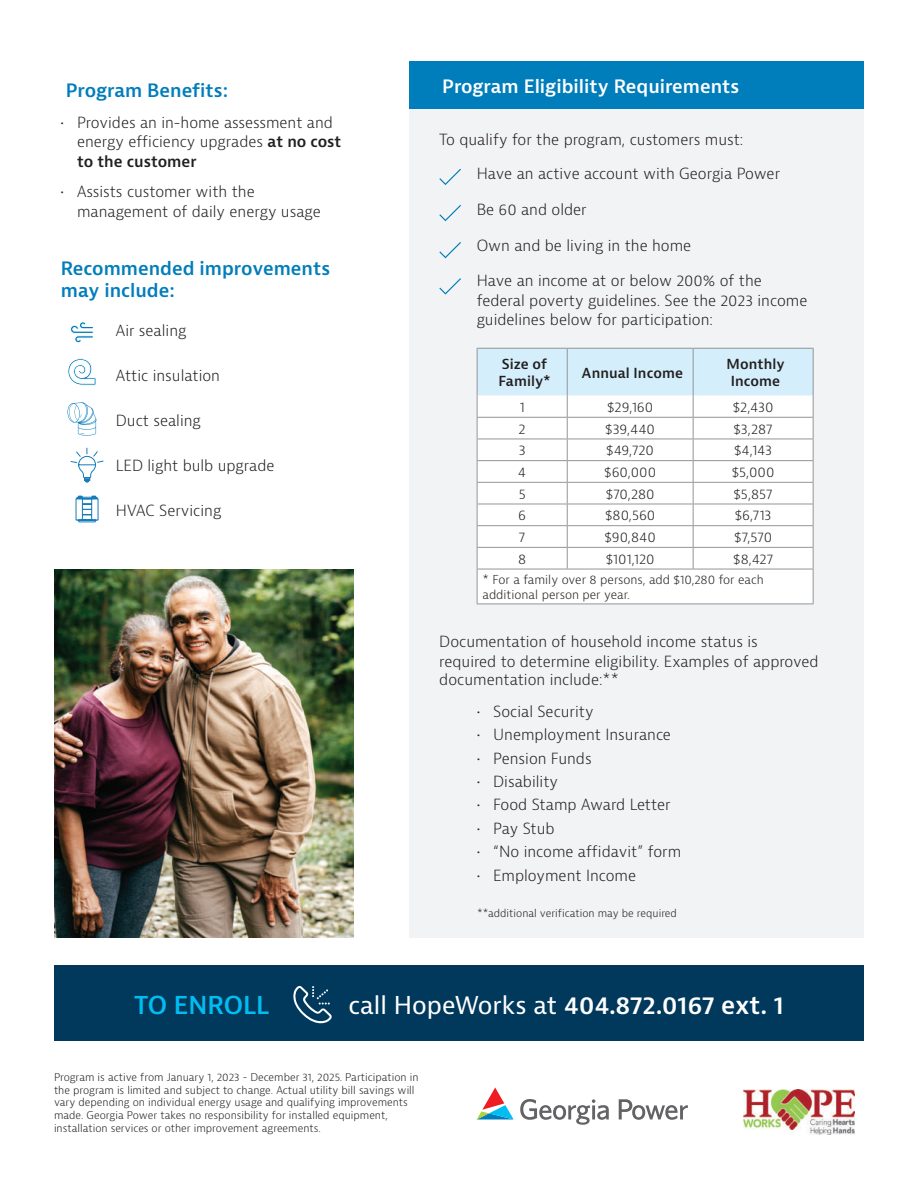
<style>
.page{position:relative;width:918px;height:1188px;background:#fff}
.page>*{position:absolute;margin:0;border:0;box-sizing:border-box;transform-origin:0 0}
.t1{font:600 24px "Bernina Sans";letter-spacing:-.005em;color:#fff}
.t2{font:600 24px "Bernina Sans";color:#01bdf2}
.t3{font:600 18px/21.6px "Bernina Sans";color:#007dbb}
.t4{font:600 18px "Bernina Sans";color:#fff}
.t5{font:300 15px/19.5px "Bernina Sans";color:#231f20}
.t6{font:300 13.5px "Bernina Sans";color:#231f20}
.t7{font:600 13.5px/16.2px "Bernina Sans";letter-spacing:.01em;color:#231f20}
.t8{font:300 12px/14.4px "Bernina Sans";color:#231f20}
.t9{font:300 10.5px/12.6px "Bernina Sans";color:#231f20}
.s1{font-weight:600}
.s2{font-weight:400}
</style>
<div class="page">
<div style="left:409px;top:62px;width:455px;height:876px;background:#f2f3f4"></div>
<div style="left:409px;top:62px;width:455px;height:47px;background:#007dbb"></div>
<div style="left:478px;top:570px;width:335px;height:34px;background:#fff"></div>
<hr style="left:477px;top:569px;width:1px;height:35px;background:#939598">
<hr style="left:477px;top:569px;width:90px;height:1px;background:#939598">
<hr style="left:477px;top:604px;width:90px;height:1px;background:#939598">
<hr style="left:567px;top:604px;width:126px;height:1px;background:#939598">
<hr style="left:693px;top:604px;width:121px;height:1px;background:#939598">
<hr style="left:567px;top:569px;width:126px;height:1px;background:#939598">
<svg style="left:477px;top:349px;width:337px;height:220px"></svg>
<hr style="left:813px;top:569px;width:1px;height:35px;background:#939598">
<hr style="left:693px;top:439px;width:121px;height:1px;background:#939598">
<hr style="left:693px;top:460px;width:121px;height:1px;background:#939598">
<hr style="left:693px;top:482px;width:121px;height:1px;background:#939598">
<hr style="left:693px;top:504px;width:121px;height:1px;background:#939598">
<hr style="left:693px;top:525px;width:121px;height:1px;background:#939598">
<hr style="left:693px;top:547px;width:121px;height:1px;background:#939598">
<hr style="left:693px;top:569px;width:121px;height:1px;background:#939598">
<hr style="left:477px;top:348px;width:90px;height:1px;background:#939598">
<hr style="left:477px;top:349px;width:1px;height:47px;background:#939598">
<hr style="left:567px;top:348px;width:126px;height:1px;background:#939598">
<hr style="left:567px;top:349px;width:1px;height:47px;background:#939598">
<hr style="left:693px;top:348px;width:121px;height:1px;background:#939598">
<hr style="left:693px;top:349px;width:1px;height:47px;background:#939598">
<hr style="left:813px;top:349px;width:1px;height:47px;background:#939598">
<svg style="left:439px;top:169px;width:22px;height:16px"></svg>
<svg style="left:439px;top:205px;width:22px;height:16px"></svg>
<svg style="left:439px;top:242px;width:22px;height:16px"></svg>
<svg style="left:439px;top:278px;width:22px;height:17px"></svg>
<svg style="left:70px;top:321px;width:24px;height:22px"></svg>
<svg style="left:68px;top:358px;width:28px;height:27px"></svg>
<svg style="left:67px;top:402px;width:30px;height:34px"></svg>
<svg style="left:70px;top:447px;width:34px;height:36px"></svg>
<svg style="left:75px;top:495px;width:24px;height:28px"></svg>
<img style="left:55px;top:569px;width:298px;height:369px">
<div style="left:54px;top:966px;width:810px;height:75px;background:#00395c"></div>
<svg style="left:293px;top:986px;width:39px;height:38px"></svg>
<svg style="left:477px;top:1088px;width:37px;height:31px"></svg>
<svg style="left:520px;top:1099px;width:168px;height:26px"></svg>
<img style="left:743px;top:1090px;width:112px;height:45px">
<p class="t3" style="left:66px;top:80px;width:164px">Program Benefits:</p>
<p class="t5" style="left:77px;top:113px;width:266px;text-indent:-16px">• Provides an in-home assessment and energy efficiency upgrades <span class="s1">at no cost to the customer</span></p>
<p class="t5" style="left:77px;top:182px;width:245px;text-indent:-16px">• Assists customer with the management of daily energy usage</p>
<p class="t3" style="left:61px;top:258px;width:271px">Recommended improvements may include:</p>
<p class="t5" style="left:116px;top:321px;width:72px">Air sealing</p>
<p class="t5" style="left:116px;top:366px;width:106px">Attic insulation</p>
<p class="t5" style="left:116px;top:411px;width:86px">Duct sealing</p>
<p class="t5" style="left:116px;top:456px;width:160px">LED light bulb upgrade</p>
<p class="t5" style="left:116px;top:501px;width:107px">HVAC Servicing</p>
<p class="t4" style="left:442px;top:75px;width:299px">Program Eligibility Requirements</p>
<p class="t5" style="left:439px;top:130px;width:306px">To qualify for the program, customers must:</p>
<p class="t5" style="left:477px;top:164px;width:305px">Have an active account with Georgia Power</p>
<p class="t5" style="left:477px;top:200px;width:112px">Be 60 and older</p>
<p class="t5" style="left:477px;top:236px;width:216px">Own and be living in the home</p>
<p class="t5" style="left:477px;top:271px;width:332px">Have an income at or below 200% of the federal poverty guidelines. See the 2023 income guidelines below for participation:</p>
<p class="t7" style="left:498px;top:357px;width:54px">Size of<br>Family*</p>
<p class="t7" style="left:582px;top:365px;width:103px">Annual Income</p>
<p class="t7" style="left:726px;top:357px;width:60px;text-align:center">Monthly<br>Income</p>
<p class="t6" style="left:520px;top:398px;width:6px">1</p>
<p class="t6" style="left:607px;top:398px;width:48px">$29,160</p>
<p class="t6" style="left:733px;top:398px;width:42px">$2,430</p>
<p class="t6" style="left:519px;top:420px;width:9px">2</p>
<p class="t6" style="left:605px;top:420px;width:51px">$39,440</p>
<p class="t6" style="left:734px;top:420px;width:41px">$3,287</p>
<p class="t6" style="left:519px;top:441px;width:8px">3</p>
<p class="t6" style="left:606px;top:441px;width:49px">$49,720</p>
<p class="t6" style="left:734px;top:441px;width:39px">$4,143</p>
<p class="t6" style="left:518px;top:463px;width:9px">4</p>
<p class="t6" style="left:604px;top:463px;width:53px">$60,000</p>
<p class="t6" style="left:732px;top:463px;width:44px">$5,000</p>
<p class="t6" style="left:519px;top:485px;width:8px">5</p>
<p class="t6" style="left:606px;top:485px;width:50px">$70,280</p>
<p class="t6" style="left:734px;top:485px;width:40px">$5,857</p>
<p class="t6" style="left:518px;top:506px;width:9px">6</p>
<p class="t6" style="left:605px;top:506px;width:52px">$80,560</p>
<p class="t6" style="left:735px;top:506px;width:38px">$6,713</p>
<p class="t6" style="left:519px;top:528px;width:8px">7</p>
<p class="t6" style="left:605px;top:528px;width:53px">$90,840</p>
<p class="t6" style="left:734px;top:528px;width:39px">$7,570</p>
<p class="t6" style="left:518px;top:550px;width:10px">8</p>
<p class="t6" style="left:606px;top:550px;width:50px">$101,120</p>
<p class="t6" style="left:733px;top:550px;width:41px">$8,427</p>
<p class="t8" style="left:483px;top:573px;width:283px">* For a family over 8 persons, add $10,280 for each additional person per year.</p>
<p class="t5" style="left:439px;top:632px;width:381px">Documentation of household income status is required to determine eligibility. Examples of approved</p>
<p class="t5" style="left:439px;top:670px;width:181px">documentation include:**</p>
<p class="t5" style="left:477px;top:702px;width:118px">• Social Security</p>
<p class="t5" style="left:477px;top:725px;width:195px">• Unemployment Insurance</p>
<p class="t5" style="left:477px;top:749px;width:116px">• Pension Funds</p>
<p class="t5" style="left:477px;top:772px;width:83px">• Disability</p>
<p class="t5" style="left:477px;top:795px;width:195px">• Food Stamp Award Letter</p>
<p class="t5" style="left:477px;top:819px;width:79px">• Pay Stub</p>
<p class="t5" style="left:477px;top:842px;width:206px">• “No income affidavit” form</p>
<p class="t5" style="left:477px;top:866px;width:161px">• Employment Income</p>
<p class="t9" style="left:477px;top:907px;width:201px">**additional verification may be required</p>
<h1 class="t2" style="left:134px;top:990px;width:136px">TO ENROLL</h1>
<h1 class="t1" style="left:349px;top:990px;width:437px"><span class="s2">call HopeWorks at</span> 404.872.0167 ext. 1</h1>
<p class="t9" style="left:54px;top:1071px;width:366px">Program is active from January 1, 2023 - December 31, 2025. Participation in the program is limited and subject to change. Actual utility bill savings will vary depending on individual energy usage and qualifying improvements made. Georgia Power takes no responsibility for installed equipment, installation services or other improvement agreements.</p>
</div>
